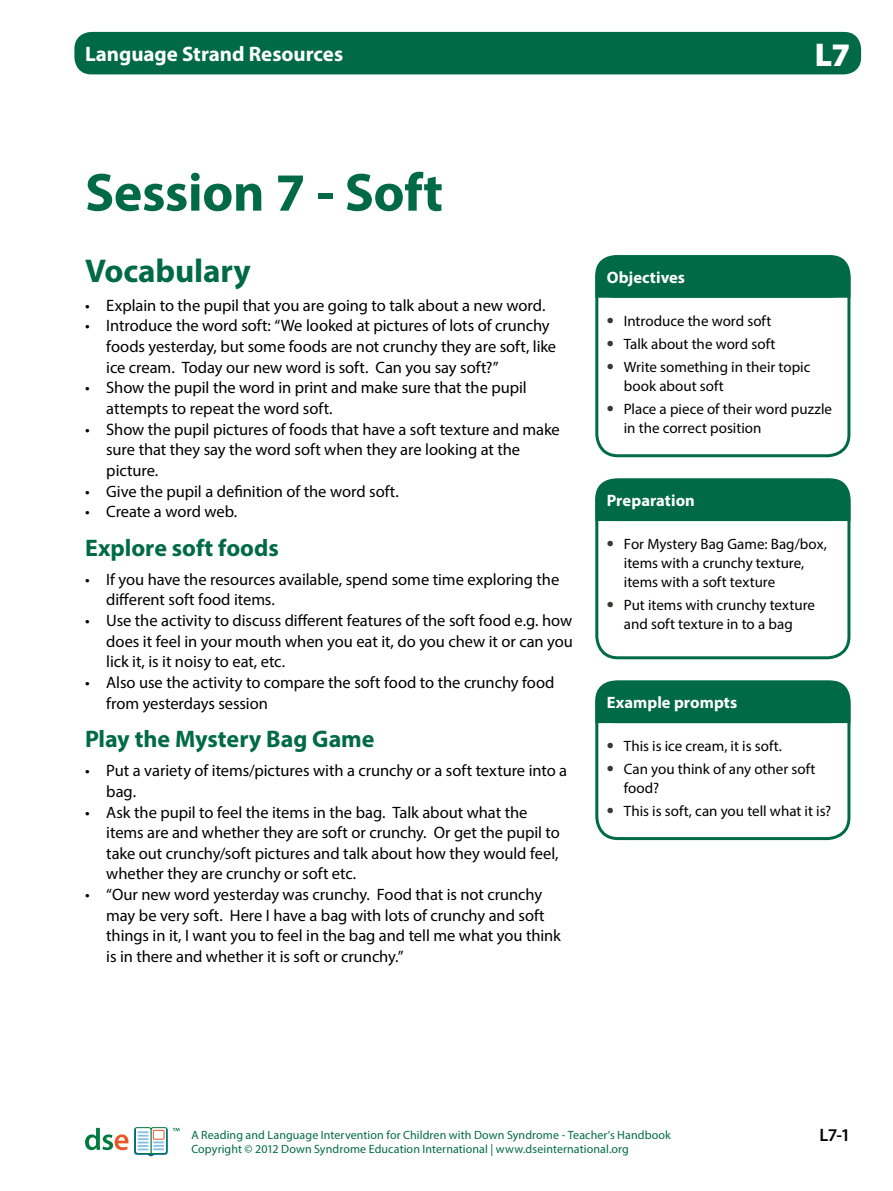
<style>
.page{position:relative;width:893px;height:1191px;background:#fff}
.page>*{position:absolute;margin:0;border:0;box-sizing:border-box;transform-origin:0 0}
.section-title{font:700 54px "Myriad Pro";letter-spacing:-.01em;color:#006a46}
.heading-1{font:700 33px "Myriad Pro";letter-spacing:-.005em;color:#006a46}
.t1{font:900 33px "Myriad Pro";color:#fff}
.heading-3{font:700 24px "Myriad Pro";color:#006a46}
.t2{font:700 21px "Myriad Pro";letter-spacing:-.005em;color:#fff}
.page-number-l{font:600 18px "Myriad Pro";color:#000}
.t3{font:16.5px/20.7px "Myriad Pro";letter-spacing:-.005em;color:#000}
.box-header{font:700 16.5px "Myriad Pro";color:#fff}
.t4{font:15px/18.8px "Myriad Pro";color:#000}
.t5{font:12px "Myriad Pro";letter-spacing:.005em;color:#006a46}
.s1{font-weight:700;font-size:21px;color:#3d3732}
</style>
<div class="page">
<svg style="left:85px;top:1127px;width:43px;height:23px"></svg>
<svg style="left:134px;top:1127px;width:46px;height:29px"></svg>
<div style="left:74px;top:32px;width:787px;height:42px;background:#006a46;border-radius:17px"></div>
<div style="left:595px;top:680px;width:255px;height:160px;border:3px solid #006a46;border-radius:21px"></div>
<div style="left:595px;top:706px;width:255px;height:17px;background:#006a46;border:3px solid #006a46"></div>
<div style="left:597px;top:682px;width:252px;height:39px;background:#006a46;border-radius:18px"></div>
<div style="left:595px;top:680px;width:255px;height:43px;border:3px solid #006a46;border-radius:18px"></div>
<div style="left:595px;top:255px;width:255px;height:202px;border:3px solid #006a46;border-radius:21px"></div>
<div style="left:595px;top:281px;width:255px;height:17px;background:#006a46;border:3px solid #006a46"></div>
<div style="left:597px;top:257px;width:252px;height:39px;background:#006a46;border-radius:18px"></div>
<div style="left:595px;top:255px;width:255px;height:43px;border:3px solid #006a46;border-radius:18px"></div>
<div style="left:595px;top:478px;width:255px;height:181px;border:3px solid #006a46;border-radius:21px"></div>
<div style="left:595px;top:504px;width:255px;height:17px;background:#006a46;border:3px solid #006a46"></div>
<div style="left:597px;top:480px;width:252px;height:39px;background:#006a46;border-radius:18px"></div>
<div style="left:595px;top:478px;width:255px;height:43px;border:3px solid #006a46;border-radius:18px"></div>
<p class="t2" style="left:85px;top:40px;width:260px">Language Strand Resources</p>
<h2 class="t1" style="left:815px;top:36px;width:37px">L7</h2>
<p class="section-title" style="left:85px;top:157px;width:359px">Session 7 - Soft</p>
<p class="heading-1" style="left:85px;top:249px;width:167px">Vocabulary</p>
<p class="t3" style="left:85px;top:295px;width:462px">• Explain to the pupil that you are going to talk about a new word.</p>
<p class="t3" style="left:106px;top:315px;width:451px;text-indent:-21px">• Introduce the word soft: “We looked at pictures of lots of crunchy foods yesterday, but some foods are not crunchy they are soft, like ice cream. Today our new word is soft. Can you say soft?”</p>
<p class="t3" style="left:106px;top:377px;width:422px;text-indent:-21px">• Show the pupil the word in print and make sure that the pupil attempts to repeat the word soft.</p>
<p class="t3" style="left:106px;top:418px;width:455px;text-indent:-21px">• Show the pupil pictures of foods that have a soft texture and make sure that they say the word soft when they are looking at the picture.</p>
<p class="t3" style="left:85px;top:480px;width:315px">• Give the pupil a definition of the word soft.</p>
<p class="t3" style="left:85px;top:501px;width:154px">• Create a word web.</p>
<p class="heading-3" style="left:85px;top:532px;width:195px">Explore soft foods</p>
<p class="t3" style="left:106px;top:568px;width:455px;text-indent:-21px">• If you have the resources available, spend some time exploring the different soft food items.</p>
<p class="t3" style="left:106px;top:610px;width:468px;text-align:justify;text-indent:-21px">• Use the activity to discuss different features of the soft food e.g. how does it feel in your mouth when you eat it, do you chew it or can you lick it, is it noisy to eat, etc.</p>
<p class="t3" style="left:106px;top:672px;width:450px;text-indent:-21px">• Also use the activity to compare the soft food to the crunchy food from yesterdays session</p>
<p class="heading-3" style="left:85px;top:723px;width:291px">Play the Mystery Bag Game</p>
<p class="t3" style="left:106px;top:760px;width:462px;text-indent:-21px">• Put a variety of items/pictures with a crunchy or a soft texture into a bag.</p>
<p class="t3" style="left:106px;top:801px;width:455px;text-indent:-21px">• Ask the pupil to feel the items in the bag. Talk about what the items are and whether they are soft or crunchy. Or get the pupil to take out crunchy/soft pictures and talk about how they would feel, whether they are crunchy or soft etc.</p>
<p class="t3" style="left:106px;top:884px;width:456px;text-indent:-21px">• “Our new word yesterday was crunchy. Food that is not crunchy may be very soft. Here I have a bag with lots of crunchy and soft things in it, I want you to feel in the bag and tell me what you think is in there and whether it is soft or crunchy.”</p>
<p class="box-header" style="left:607px;top:266px;width:80px">Objectives</p>
<p class="t4" style="left:607px;top:311px;width:166px"><span class="s1">•</span> Introduce the word soft</p>
<p class="t4" style="left:607px;top:334px;width:170px"><span class="s1">•</span> Talk about the word soft</p>
<p class="t4" style="left:624px;top:357px;width:188px;text-indent:-17px"><span class="s1">•</span> Write something in their topic book about soft</p>
<p class="t4" style="left:624px;top:399px;width:210px;text-indent:-17px"><span class="s1">•</span> Place a piece of their word puzzle in the correct position</p>
<p class="box-header" style="left:607px;top:489px;width:90px">Preparation</p>
<p class="t4" style="left:624px;top:534px;width:205px;text-indent:-17px"><span class="s1">•</span> For Mystery Bag Game: Bag/box, items with a crunchy texture, items with a soft texture</p>
<p class="t4" style="left:607px;top:595px;width:210px;text-align:center"><span class="s1">•</span> Put items with crunchy texture and soft texture in to a bag</p>
<p class="box-header" style="left:607px;top:691px;width:132px">Example prompts</p>
<p class="t4" style="left:607px;top:736px;width:177px"><span class="s1">•</span> This is ice cream, it is soft.</p>
<p class="t4" style="left:624px;top:759px;width:193px;text-indent:-17px"><span class="s1">•</span> Can you think of any other soft food?</p>
<p class="t4" style="left:607px;top:801px;width:226px"><span class="s1">•</span> This is soft, can you tell what it is?</p>
<p class="t5" style="left:191px;top:1127px;width:481px">A Reading and Language Intervention for Children with Down Syndrome - Teacher’s Handbook</p>
<p class="page-number-l" style="left:819px;top:1123px;width:33px">L7-1</p>
<p class="t5" style="left:191px;top:1141px;width:439px">Copyright © 2012 Down Syndrome Education International | www.dseinternational.org</p>
</div>
